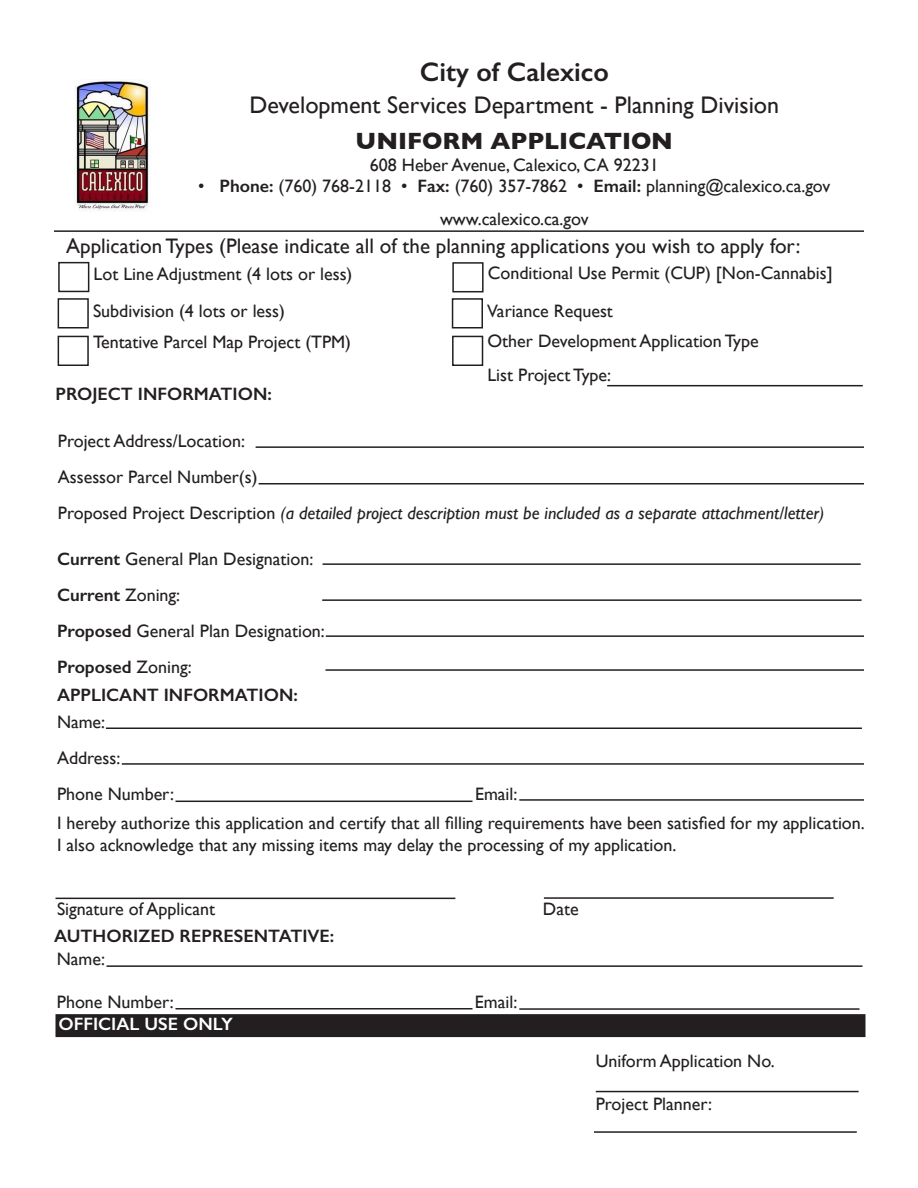
<style>
.page{position:relative;width:918px;height:1188px;background:#fff}
.page>*{position:absolute;margin:0;border:0;box-sizing:border-box;transform-origin:0 0}
.t1{font:600 27px "Gill Sans";color:#231f20}
.t2{font:24px "Gill Sans";color:#231f20}
.t3{font:700 24px "Gill Sans";color:#231f20}
.t4{font:21px "Gill Sans";color:#231f20}
.t5{font:18px/32.4px "Gill Sans";color:#231f20;text-align:center}
.t6{font:italic 18px "Gill Sans";color:#231f20}
.t7{font:600 18px "Gill Sans";color:#231f20}
.t8{font:600 18px "Gill Sans";color:#fff}
.s1{font-weight:600}
.s2{font-style:normal}
.s3{font-weight:400}
</style>
<div class="page">
<img style="left:75px;top:80px;width:76px;height:131px">
<div style="left:57px;top:1016px;width:807px;height:20px;background:#231f20"></div>
<div style="left:56px;top:1014px;width:810px;height:23px;border:3px solid #231f20"></div>
<div style="left:58px;top:262px;width:31px;height:30px;border:2px solid #231f20"></div>
<div style="left:58px;top:336px;width:31px;height:30px;border:2px solid #231f20"></div>
<div style="left:452px;top:262px;width:32px;height:30px;border:2px solid #231f20"></div>
<div style="left:452px;top:336px;width:31px;height:30px;border:2px solid #231f20"></div>
<hr style="left:607px;top:385px;width:256px;height:1px;background:#231f20">
<hr style="left:256px;top:446px;width:608px;height:2px;background:#231f20">
<hr style="left:259px;top:483px;width:605px;height:1px;background:#231f20">
<hr style="left:322px;top:563px;width:539px;height:2px;background:#231f20">
<hr style="left:322px;top:599px;width:540px;height:2px;background:#231f20">
<hr style="left:326px;top:669px;width:538px;height:2px;background:#231f20">
<hr style="left:326px;top:635px;width:538px;height:2px;background:#231f20">
<hr style="left:106px;top:728px;width:756px;height:1px;background:#231f20">
<hr style="left:122px;top:763px;width:742px;height:2px;background:#231f20">
<hr style="left:176px;top:801px;width:296px;height:1px;background:#231f20">
<hr style="left:519px;top:799px;width:345px;height:2px;background:#231f20">
<hr style="left:596px;top:1091px;width:263px;height:1px;background:#231f20">
<hr style="left:594px;top:1131px;width:263px;height:2px;background:#231f20">
<hr style="left:56px;top:898px;width:399px;height:1px;background:#231f20">
<hr style="left:544px;top:897px;width:290px;height:2px;background:#231f20">
<hr style="left:106px;top:965px;width:756px;height:2px;background:#231f20">
<hr style="left:176px;top:1008px;width:296px;height:2px;background:#231f20">
<hr style="left:519px;top:1008px;width:341px;height:2px;background:#231f20">
<hr style="left:54px;top:230px;width:810px;height:2px;background:#231f20">
<div style="left:58px;top:298px;width:31px;height:30px;border:2px solid #231f20"></div>
<div style="left:452px;top:298px;width:31px;height:30px;border:2px solid #231f20"></div>
<p class="t1" style="left:420px;top:55px;width:191px">City of Calexico</p>
<p class="t2" style="left:250px;top:91px;width:531px">Development Services Department - Planning Division</p>
<p class="t3" style="left:356px;top:122px;width:319px">UNIFORM APPLICATION</p>
<p class="t5" style="left:370px;top:148px;width:290px">608 Heber Avenue, Calexico, CA 92231</p>
<p class="t5" style="left:198px;top:170px;width:634px">• <span class="s1">Phone:</span> (760) 768-2118 • <span class="s1">Fax:</span> (760) 357-7862 • <span class="s1">Email:</span> planning@calexico.ca.gov www.calexico.ca.gov</p>
<p class="t4" style="left:66px;top:233px;width:736px">Application Types (Please indicate all of the planning applications you wish to apply for:</p>
<p class="t5" style="left:94px;top:258px;width:260px">Lot Line Adjustment (4 lots or less)</p>
<p class="t5" style="left:488px;top:257px;width:346px">Conditional Use Permit (CUP) [Non-Cannabis]</p>
<p class="t5" style="left:93px;top:294px;width:193px">Subdivision (4 lots or less)</p>
<p class="t5" style="left:487px;top:294px;width:127px">Variance Request</p>
<p class="t5" style="left:93px;top:326px;width:260px">Tentative Parcel Map Project (TPM)</p>
<p class="t7" style="left:56px;top:383px;width:218px">PROJECT INFORMATION:</p>
<p class="t5" style="left:487px;top:324px;width:273px">Other Development Application Type</p>
<p class="t5" style="left:487px;top:359px;width:125px">List Project Type:</p>
<p class="t5" style="left:58px;top:425px;width:189px">Project Address/Location:</p>
<p class="t5" style="left:58px;top:461px;width:201px">Assessor Parcel Number(s)</p>
<p class="t6" style="left:58px;top:503px;width:768px"><span class="s2">Proposed Project Description</span> (a detailed project description must be included as a separate attachment/letter)</p>
<p class="t5" style="left:57px;top:543px;width:258px"><span class="s1">Current</span> General Plan Designation:</p>
<p class="t7" style="left:57px;top:584px;width:125px">Current <span class="s3">Zoning:</span></p>
<p class="t5" style="left:57px;top:615px;width:269px"><span class="s1">Proposed</span> General Plan Designation:</p>
<p class="t7" style="left:57px;top:656px;width:136px">Proposed <span class="s3">Zoning:</span></p>
<p class="t7" style="left:57px;top:684px;width:242px">APPLICANT INFORMATION:</p>
<p class="t5" style="left:57px;top:706px;width:50px">Name:</p>
<p class="t5" style="left:57px;top:742px;width:65px">Address:</p>
<p class="t5" style="left:57px;top:778px;width:119px">Phone Number:</p>
<p class="t5" style="left:475px;top:778px;width:44px">Email:</p>
<p class="t5" style="left:57px;top:807px;width:809px">I hereby authorize this application and certify that all filling requirements have been satisfied for my application.</p>
<p class="t5" style="left:57px;top:828px;width:621px">I also acknowledge that any missing items may delay the processing of my application.</p>
<p class="t5" style="left:57px;top:893px;width:160px">Signature of Applicant</p>
<p class="t5" style="left:543px;top:893px;width:37px">Date</p>
<p class="t7" style="left:54px;top:925px;width:282px">AUTHORIZED REPRESENTATIVE:</p>
<p class="t5" style="left:57px;top:942px;width:50px">Name:</p>
<p class="t5" style="left:57px;top:985px;width:119px">Phone Number:</p>
<p class="t5" style="left:475px;top:985px;width:44px">Email:</p>
<p class="t8" style="left:58px;top:1013px;width:176px">OFFICIAL USE ONLY</p>
<p class="t5" style="left:596px;top:1045px;width:180px">Uniform Application No.</p>
<p class="t5" style="left:596px;top:1088px;width:118px">Project Planner:</p>
</div>
